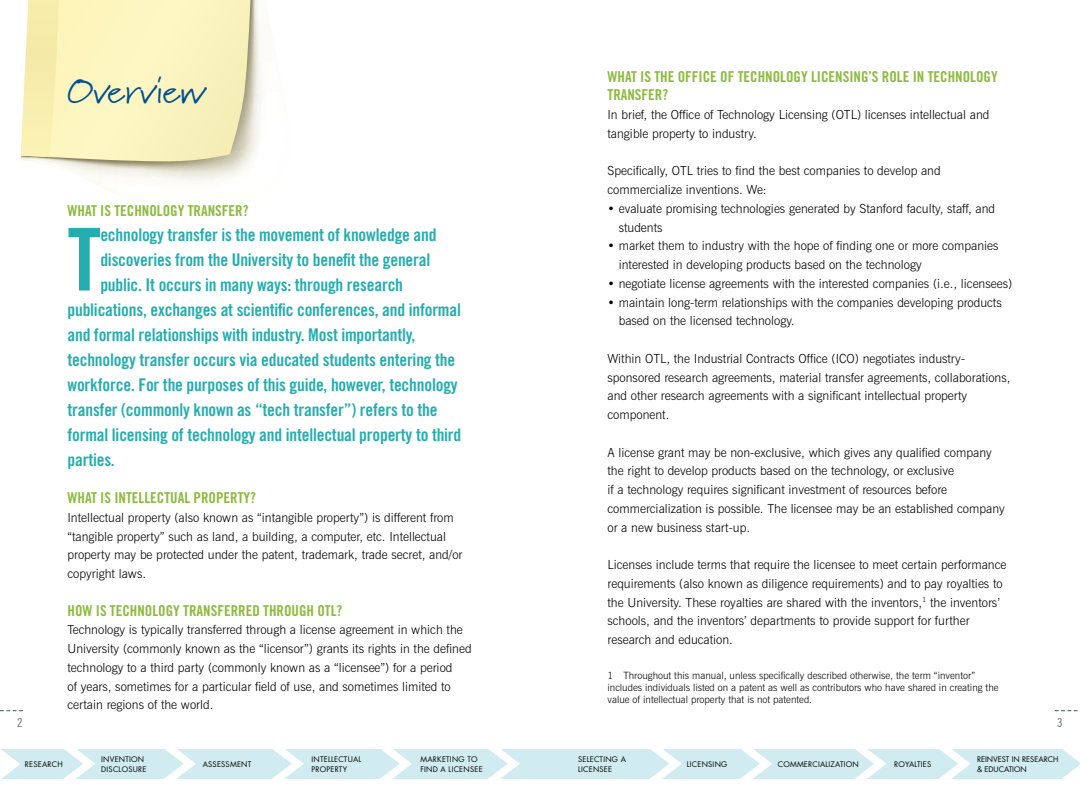
<style>
.page{position:relative;width:1080px;height:810px;background:#fff}
.page>*{position:absolute;margin:0;border:0;box-sizing:border-box;transform-origin:0 0}
.t1{font:86.75px "Trade Gothic Bold Cond Twenty";color:#24adae}
.t2{font:36.25px "Marydale";letter-spacing:-.015em;color:#004e90}
.t3{font:17.5px "Trade Gothic Bold Cond Twenty";letter-spacing:-.01em;color:#24adae}
.t4{font:15px "Trade Gothic Bold Cond Twenty";color:#8eba3f}
.t5{font:300 12.5px/18.8px "News Gothic BT";color:#000}
.t6{font:12.5px "Trade Gothic Cond Eighteen";color:#677375}
.t7{font:300 10px/12px "News Gothic BT";color:#000}
.t8{font:7.5px/10px "Futura Std";letter-spacing:.03em;color:#000}
.t9{font:7.5px/10px "Futura Std";color:#000}
</style>
<div class="page">
<svg style="left:1055px;top:710px;width:23px;height:1px"></svg>
<svg style="left:0;top:710px;width:23px;height:1px"></svg>
<div style="left:0;top:749px;width:1080px;height:30px;background:#d0ecf0"></div>
<svg style="left:63px;top:749px;width:32px;height:30px"></svg>
<svg style="left:164px;top:749px;width:32px;height:30px"></svg>
<svg style="left:272px;top:749px;width:32px;height:30px"></svg>
<svg style="left:380px;top:749px;width:32px;height:30px"></svg>
<svg style="left:488px;top:749px;width:32px;height:30px"></svg>
<svg style="left:650px;top:749px;width:32px;height:30px"></svg>
<svg style="left:740px;top:749px;width:32px;height:30px"></svg>
<svg style="left:854px;top:749px;width:32px;height:30px"></svg>
<svg style="left:939px;top:749px;width:32px;height:30px"></svg>
<svg style="left:1062px;top:749px;width:18px;height:30px"></svg>
<svg style="left:0;top:749px;width:20px;height:30px"></svg>
<svg style="left:42px;top:0;width:218px;height:181px"></svg>
<svg style="left:21px;top:0;width:229px;height:162px;background:#f8f0bd"></svg>
<svg style="left:21px;top:0;width:39px;height:157px;background:#f8efb5"></svg>
<h2 class="t2" style="left:68px;top:69px;width:140px">Overview</h2>
<p class="t4" style="left:68px;top:201px;width:55px">WHAT IS TECHNOLOGY</p>
<p class="t4" style="left:188px;top:201px;width:8px">TRAN</p>
<p class="t4" style="left:215px;top:201px;width:35px">SFER?</p>
<h1 class="t1" style="left:68px;top:207px;width:33px">T</h1>
<h3 class="t3" style="left:100px;top:224px;width:338px">echnology transfer is the movement of knowledge and</h3>
<h3 class="t3" style="left:100px;top:249px;width:331px">discoveries from the University to benefit the general</h3>
<h3 class="t3" style="left:100px;top:274px;width:304px">public. It occurs in many ways: through research</h3>
<h3 class="t3" style="left:67px;top:299px;width:395px">publications, exchanges at scientific conferences, and informal</h3>
<h3 class="t3" style="left:67px;top:324px;width:349px">and formal relationships with industry. Most importantly,</h3>
<h3 class="t3" style="left:67px;top:349px;width:389px">technology transfer occurs via educated students entering the</h3>
<h3 class="t3" style="left:67px;top:374px;width:392px">workforce. For the purposes of this guide, however, technology</h3>
<h3 class="t3" style="left:67px;top:399px;width:371px">transfer (commonly known as “tech transfer”) refers to the</h3>
<h3 class="t3" style="left:67px;top:424px;width:395px">formal licensing of technology and intellectual property to third</h3>
<h3 class="t3" style="left:67px;top:449px;width:49px">parties.</h3>
<p class="t4" style="left:68px;top:489px;width:55px">WHAT IS INTELLECTUAL</p>
<p class="t4" style="left:194px;top:489px;width:38px">PROPERTY</p>
<p class="t4" style="left:250px;top:489px;width:7px">?</p>
<p class="t5" style="left:68px;top:508px;width:396px">Intellectual property (also known as “intangible property”) is different from “tangible property” such as land, a building, a computer, etc. Intellectual property may be protected under the patent, trademark, trade secret, and/or copyright laws.</p>
<p class="t4" style="left:68px;top:601px;width:51px">HOW IS TECHNOLOGY</p>
<p class="t4" style="left:183px;top:601px;width:8px">TRAN</p>
<p class="t4" style="left:211px;top:601px;width:15px">SFERRED</p>
<p class="t4" style="left:263px;top:601px;width:9px">THROUGH</p>
<p class="t4" style="left:317px;top:601px;width:27px">OTL ?</p>
<p class="t5" style="left:68px;top:620px;width:406px">Technology is typically transferred through a license agreement in which the University (commonly known as the “licensor”) grants its rights in the defined technology to a third party (commonly known as a “licensee”) for a period<br>of years, sometimes for a particular field of use, and sometimes limited to certain regions of the world.</p>
<p class="t4" style="left:608px;top:67px;width:78px">WHAT IS THE OFFICE</p>
<p class="t4" style="left:720px;top:67px;width:26px">OF TECHNOLOGY</p>
<p class="t4" style="left:811px;top:67px;width:7px">LICEN</p>
<p class="t4" style="left:843px;top:67px;width:47px">SING’S ROLE</p>
<p class="t4" style="left:913px;top:67px;width:23px">IN TECHNOLOGY</p>
<p class="t4" style="left:608px;top:86px;width:8px">TRAN</p>
<p class="t4" style="left:635px;top:86px;width:35px">SFER?</p>
<p class="t5" style="left:608px;top:105px;width:383px">In brief, the Office of Technology Licensing (OTL) licenses intellectual and tangible property to industry.</p>
<p class="t5" style="left:608px;top:162px;width:335px">Specifically, OTL tries to find the best companies to develop and commercialize inventions. We:</p>
<p class="t5" style="left:619px;top:199px;width:378px;text-indent:-11px">• evaluate promising technologies generated by Stanford faculty, staff, and students</p>
<p class="t5" style="left:619px;top:237px;width:381px;text-indent:-11px">• market them to industry with the hope of finding one or more companies interested in developing products based on the technology</p>
<p class="t5" style="left:608px;top:274px;width:406px">• negotiate license agreements with the interested companies (i.e., licensees)</p>
<p class="t5" style="left:619px;top:293px;width:385px;text-indent:-11px">• maintain long-term relationships with the companies developing products based on the licensed technology.</p>
<p class="t5" style="left:608px;top:349px;width:405px">Within OTL, the Industrial Contracts Office (ICO) negotiates industry&shy;sponsored research agreements, material transfer agreements, collaborations, and other research agreements with a significant intellectual property component.</p>
<p class="t5" style="left:608px;top:443px;width:399px">A license grant may be non-exclusive, which gives any qualified company the right to develop products based on the technology, or exclusive<br>if a technology requires significant investment of resources before commercialization is possible. The licensee may be an established company or a new business start-up.</p>
<p class="t5" style="left:607px;top:555px;width:401px">Licenses include terms that require the licensee to meet certain performance requirements (also known as diligence requirements) and to pay royalties to the University. These royalties are shared with the inventors,<sup>1</sup> the inventors’ schools, and the inventors’ departments to provide support for further research and education.</p>
<p class="t7" style="left:608px;top:669px;width:393px">1 Throughout this manual, unless specifically described otherwise, the term “inventor” includes individuals listed on a patent as well as contributors who have shared in creating the value of intellectual property that is not patented.</p>
<p class="t6" style="left:17px;top:715px;width:7px">2</p>
<p class="t6" style="left:1057px;top:715px;width:7px">3</p>
<p class="t8" style="left:25px;top:760px;width:39px">RESEARCH</p>
<p class="t8" style="left:101px;top:755px;width:47px">INVENTION<br>DISCLOSURE</p>
<p class="t8" style="left:203px;top:760px;width:50px">ASSESSMENT</p>
<p class="t8" style="left:312px;top:755px;width:51px">INTELLECTUAL<br>PROPERTY</p>
<p class="t8" style="left:420px;top:755px;width:64px">MARKETING TO<br>FIND A LICENSEE</p>
<p class="t8" style="left:578px;top:755px;width:49px">SELECTING A<br>LICENSEE</p>
<p class="t8" style="left:687px;top:760px;width:42px">LICENSING</p>
<p class="t8" style="left:778px;top:760px;width:83px">COMMERCIALIZATION</p>
<p class="t8" style="left:894px;top:760px;width:39px">ROYALTIES</p>
<p class="t9" style="left:977px;top:755px;width:83px">REINVEST IN RESEARCH &amp; EDUCATION</p>
</div>
